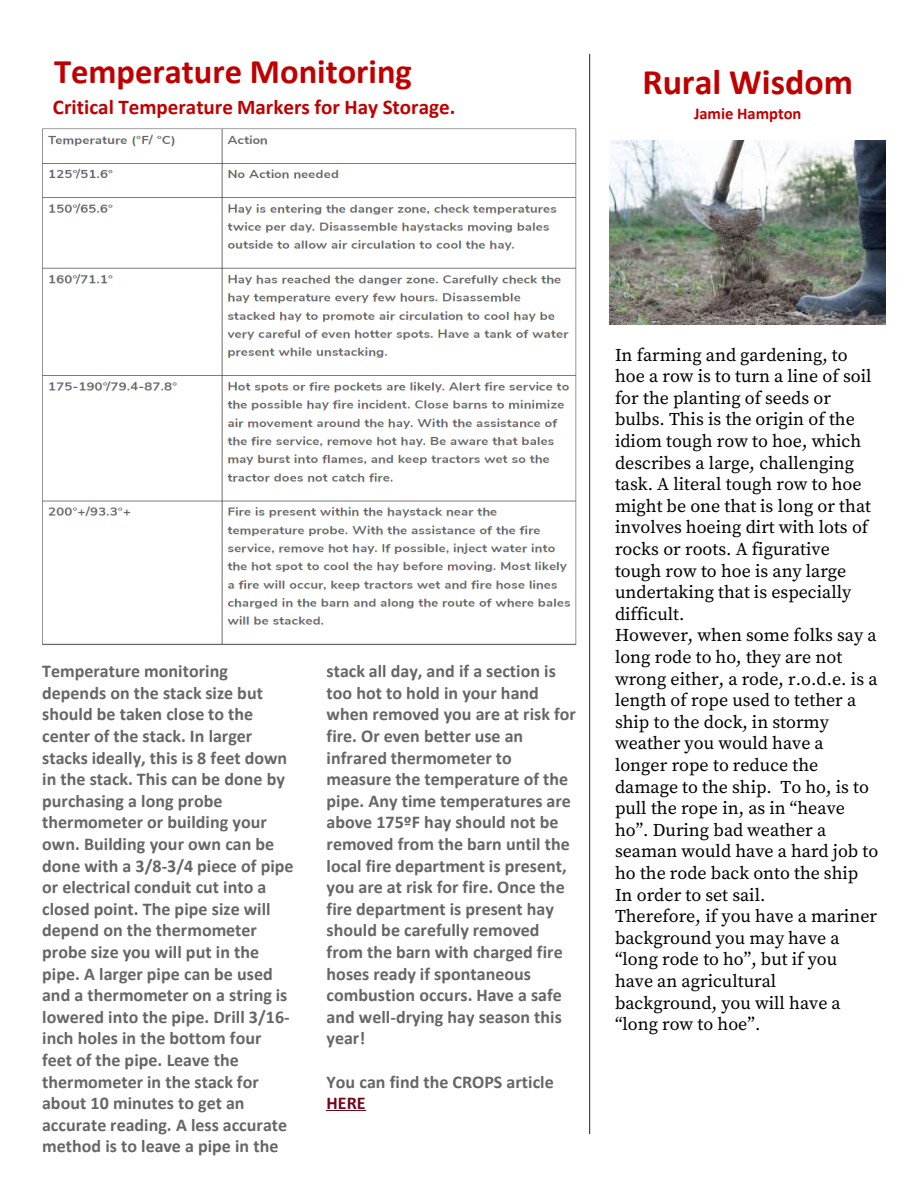
<style>
.page{position:relative;width:918px;height:1188px;background:#fff}
.page>*{position:absolute;margin:0;border:0;box-sizing:border-box;transform-origin:0 0}
.t1{font:700 36px "Calibri";color:#c00000}
.t2{font:700 34.5px "Calibri";color:#c00000}
.t3{font:700 21px "Calibri";color:#c00000}
.t4{font:700 18px/21.6px "Calibri";letter-spacing:.005em;color:#666}
.t5{font:18px/21.6px "Buckeye Serif";color:#000}
.t6{font:700 16.5px "Calibri";color:#c00000}
.s1{color:#70061b}
</style>
<div class="page">
<hr style="left:327px;top:1111px;width:39px;height:1px;background:#70061b">
<hr style="left:589px;top:54px;width:1px;height:1080px;background:#231f20">
<img style="left:42px;top:128px;width:535px;height:517px">
<img style="left:610px;top:141px;width:276px;height:184px">
<p class="t2" style="left:54px;top:47px;width:359px">Temperature Monitoring</p>
<p class="t3" style="left:53px;top:92px;width:404px">Critical Temperature Markers for Hay Storage.</p>
<p class="t1" style="left:642px;top:56px;width:212px">Rural Wisdom</p>
<p class="t6" style="left:694px;top:101px;width:109px">Jamie Hampton</p>
<p class="t4" style="left:42px;top:660px;width:253px">Temperature monitoring depends on the stack size but should be taken close to the center of the stack. In larger stacks ideally, this is 8 feet down in the stack. This can be done by purchasing a long probe thermometer or building your own. Building your own can be done with a 3/8-3/4 piece of pipe or electrical conduit cut into a closed point. The pipe size will depend on the thermometer probe size you will put in the pipe. A larger pipe can be used and a thermometer on a string is lowered into the pipe. Drill 3/16- inch holes in the bottom four feet of the pipe. Leave the thermometer in the stack for about 10 minutes to get an accurate reading. A less accurate method is to leave a pipe in the</p>
<p class="t4" style="left:327px;top:660px;width:251px">stack all day, and if a section is too hot to hold in your hand when removed you are at risk for fire. Or even better use an infrared thermometer to measure the temperature of the pipe. Any time temperatures are above 175ºF hay should not be removed from the barn until the local fire department is present, you are at risk for fire. Once the fire department is present hay should be carefully removed from the barn with charged fire hoses ready if spontaneous combustion occurs. Have a safe and well-drying hay season this year!</p>
<p class="t4" style="left:327px;top:1071px;width:229px">You can find the CROPS article<br><span class="s1">HERE</span></p>
<p class="t5" style="left:615px;top:344px;width:258px">In farming and gardening, to hoe a row is to turn a line of soil for the planting of seeds or bulbs. This is the origin of the idiom tough row to hoe, which describes a large, challenging task. A literal tough row to hoe might be one that is long or that involves hoeing dirt with lots of rocks or roots. A figurative tough row to hoe is any large undertaking that is especially difficult.</p>
<p class="t5" style="left:615px;top:625px;width:265px">However, when some folks say a long rode to ho, they are not wrong either, a rode, r.o.d.e. is a length of rope used to tether a ship to the dock, in stormy weather you would have a longer rope to reduce the damage to the ship. To ho, is to pull the rope in, as in “heave ho”. During bad weather a seaman would have a hard job to ho the rode back onto the ship<br>In order to set sail.</p>
<p class="t5" style="left:615px;top:905px;width:264px">Therefore, if you have a mariner background you may have a “long rode to ho”, but if you have an agricultural background, you will have a “long row to hoe”.</p>
</div>
